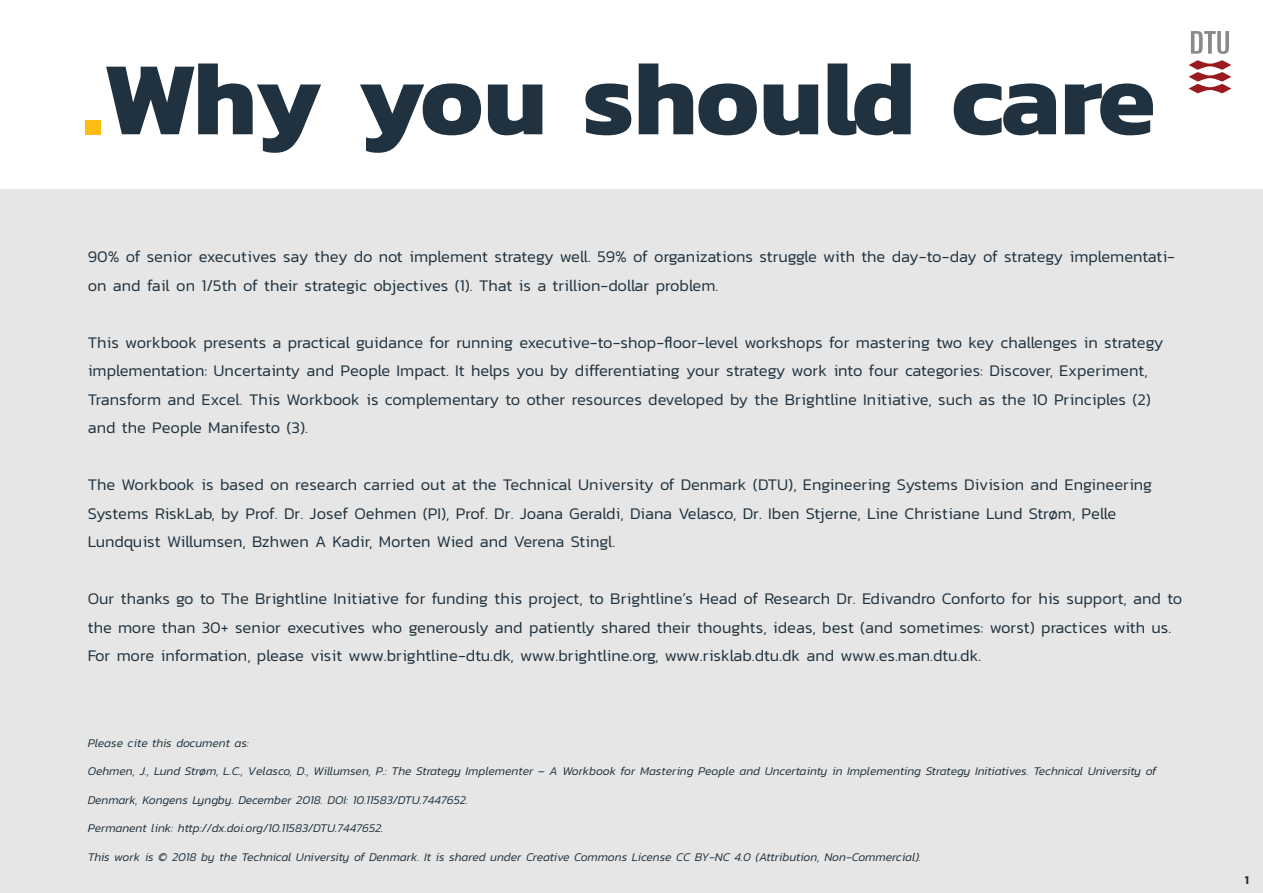
<style>
.page{position:relative;width:1263px;height:893px;background:#fff}
.page>*{position:absolute;margin:0;border:0;box-sizing:border-box;transform-origin:0 0}
.t1{font:700 105px "Kanit";letter-spacing:-.02em;color:#20323f}
.t2{font:300 16.5px/28.5px "Kanit";color:#20323f}
.t3{font:italic 300 12px "Kanit";color:#20323f}
.t4{font:600 12px "Kanit";color:#20323f}
.s1{color:#fdbd14}
</style>
<div class="page">
<div style="left:0;top:189px;width:1263px;height:704px;background:#e6e6e6"></div>
<svg style="left:1191px;top:31px;width:38px;height:23px"></svg>
<svg style="left:1189px;top:60px;width:42px;height:33px"></svg>
<h1 class="t1" style="left:83px;top:17px;width:1074px"><span class="s1">.</span>Why you should care</h1>
<p class="t2" style="left:88px;top:242px;width:1089px">90% of senior executives say they do not implement strategy well. 59% of organizations struggle with the day-to-day of strategy implementati&shy;on and fail on 1/5th of their strategic objectives (1). That is a trillion-dollar problem.</p>
<p class="t2" style="left:88px;top:328px;width:1077px">This workbook presents a practical guidance for running executive-to-shop-floor-level workshops for mastering two key challenges in strategy implementation: Uncertainty and People Impact. It helps you by differentiating your strategy work into four categories: Discover, Experiment, Transform and Excel. This Workbook is complementary to other resources developed by the Brightline Initiative, such as the 10 Principles (2) and the People Manifesto (3).</p>
<p class="t2" style="left:88px;top:470px;width:1066px">The Workbook is based on research carried out at the Technical University of Denmark (DTU), Engineering Systems Division and Engineering<br>Systems RiskLab, by Prof. Dr. Josef Oehmen (PI), Prof. Dr. Joana Geraldi, Diana Velasco, Dr. Iben Stjerne, Line Christiane Lund Strøm, Pelle<br>Lundquist Willumsen, Bzhwen A Kadir, Morten Wied and Verena Stingl.</p>
<p class="t2" style="left:88px;top:584px;width:1096px">Our thanks go to The Brightline Initiative for funding this project, to Brightline’s Head of Research Dr. Edivandro Conforto for his support, and to the more than 30+ senior executives who generously and patiently shared their thoughts, ideas, best (and sometimes: worst) practices with us.<br>For more information, please visit www.brightline-dtu.dk, www.brightline.org, www.risklab.dtu.dk and www.es.man.dtu.dk.</p>
<p class="t3" style="left:88px;top:734px;width:163px">Please cite this document as:</p>
<p class="t3" style="left:88px;top:763px;width:1070px">Oehmen, J., Lund Strøm, L.C., Velasco, D., Willumsen, P.: The Strategy Implementer – A Workbook for Mastering People and Uncertainty in Implementing Strategy Initiatives. Technical University of</p>
<p class="t3" style="left:88px;top:791px;width:382px">Denmark, Kongens Lyngby. December 2018. DOI: 10.11583/DTU.7447652.</p>
<p class="t3" style="left:88px;top:820px;width:297px">Permanent link: http://dx.doi.org/10.11583/DTU.7447652.</p>
<p class="t3" style="left:88px;top:848px;width:835px">This work is © 2018 by the Technical University of Denmark. It is shared under Creative Commons License CC BY-NC 4.0 (Attribution, Non-Commercial).</p>
<p class="t4" style="left:1245px;top:870px;width:6px">1</p>
</div>
